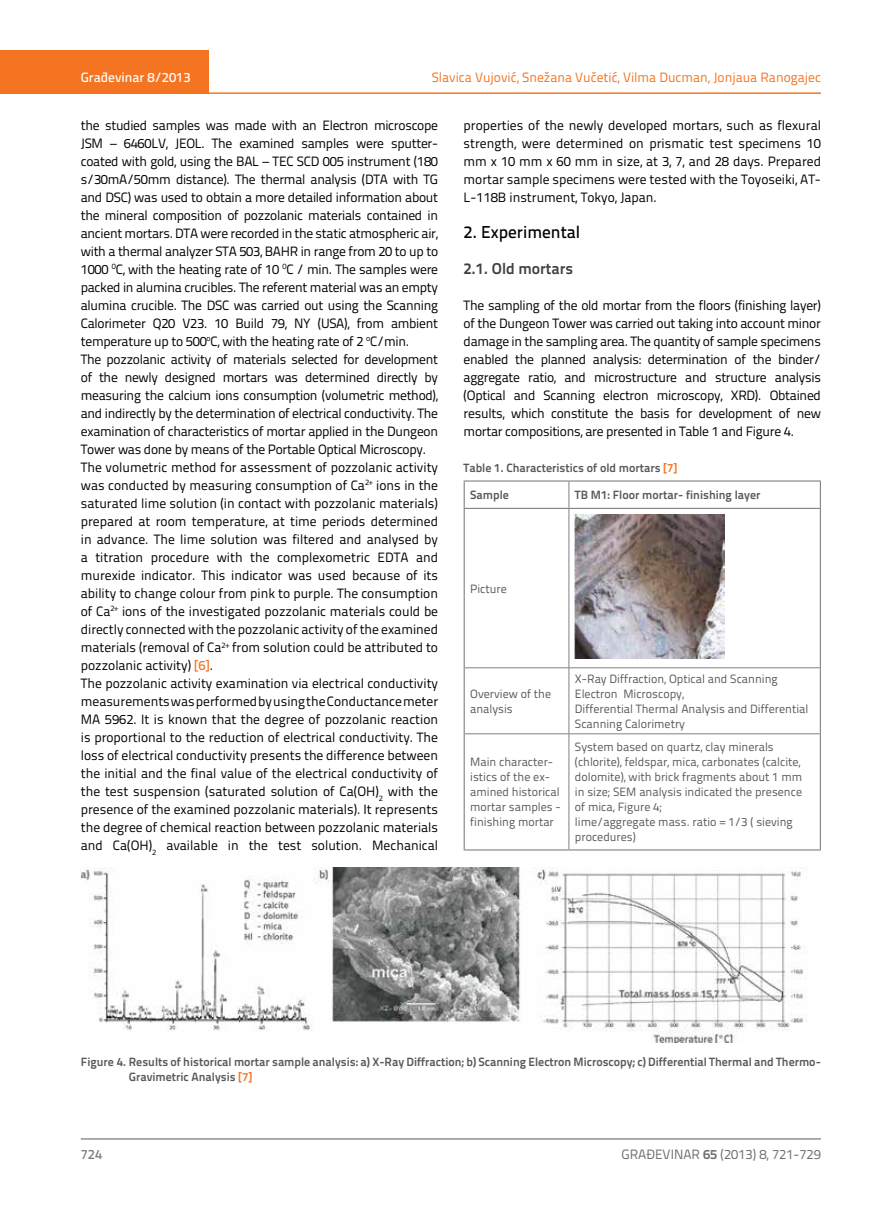
<style>
.page{position:relative;width:872px;height:1212px;background:#fff}
.page>*{position:absolute;margin:0;border:0;box-sizing:border-box;transform-origin:0 0}
.t1{font:500 17.25px "Titillium Text 22 L";color:#000}
.t2{font:700 15.75px "Titillium Text 22 L";color:#414042}
.t3{font:13.5px/18px "Titillium Text 22 L";color:#000;text-align:justify}
.t4{font:13.5px "Titillium Text 22 L";color:#f47421}
.t5{font:13.5px "Titillium Text 22 L";color:#6d6e71}
.t6{font:500 13.5px "Titillium Text 22 L";color:#fff}
.t7{font:500 13.5px "Titillium Text 22 L";color:#797a7d}
.t8{font:12px/15px "Titillium Text 22 L";color:#58595b}
.t9{font:700 12px/15px "Titillium Text 22 L";color:#58595b}
.s1{font-weight:500;color:#f47421}
.s2{color:#f47421}
.s3{font-weight:700}
</style>
<div class="page">
<div style="left:0;top:50px;width:208px;height:44px;background:#f47421"></div>
<hr style="left:0;top:92px;width:821px;height:2px;background:#f47421">
<hr style="left:81px;top:1139px;width:740px;height:1px;background:#58595b">
<svg style="left:568px;top:482px;width:1px;height:26px"></svg>
<hr style="left:568px;top:509px;width:1px;height:159px;background:#808285">
<hr style="left:465px;top:667px;width:104px;height:1px;background:#808285">
<hr style="left:569px;top:667px;width:251px;height:1px;background:#808285">
<hr style="left:568px;top:668px;width:1px;height:66px;background:#808285">
<hr style="left:465px;top:733px;width:104px;height:1px;background:#808285">
<hr style="left:569px;top:733px;width:251px;height:1px;background:#808285">
<hr style="left:568px;top:734px;width:1px;height:115px;background:#808285">
<hr style="left:463px;top:509px;width:2px;height:159px;background:#808285">
<hr style="left:820px;top:509px;width:1px;height:159px;background:#808285">
<hr style="left:463px;top:668px;width:2px;height:66px;background:#808285">
<hr style="left:820px;top:668px;width:1px;height:66px;background:#808285">
<hr style="left:463px;top:734px;width:2px;height:115px;background:#808285">
<hr style="left:820px;top:734px;width:1px;height:115px;background:#808285">
<hr style="left:463px;top:849px;width:106px;height:1px;background:#808285">
<hr style="left:569px;top:849px;width:252px;height:1px;background:#808285">
<hr style="left:463px;top:480px;width:106px;height:2px;background:#808285">
<hr style="left:463px;top:482px;width:2px;height:26px;background:#808285">
<hr style="left:569px;top:480px;width:252px;height:2px;background:#808285">
<svg style="left:820px;top:482px;width:1px;height:26px"></svg>
<hr style="left:463px;top:508px;width:106px;height:1px;background:#808285">
<hr style="left:569px;top:508px;width:252px;height:1px;background:#808285">
<img style="left:575px;top:514px;width:149px;height:144px">
<img style="left:81px;top:867px;width:726px;height:176px">
<p class="t4" style="left:432px;top:68px;width:391px">Slavica Vujović, Snežana Vučetić, Vilma Ducman, Jonjaua Ranogajec</p>
<p class="t3" style="left:81px;top:115px;width:359px;text-align:left">the studied samples was made with an Electron microscope JSM – 6460LV, JEOL. The examined samples were sputter&shy;coated with gold, using the BAL – TEC SCD 005 instrument (180 s/30mA/50mm distance). The thermal analysis (DTA with TG and DSC) was used to obtain a more detailed information about the mineral composition of pozzolanic materials contained in ancient mortars. DTA were recorded in the static atmospheric air, with a thermal analyzer STA 503, BAHR in range from 20 to up to 1000 <sup>0</sup>C, with the heating rate of 10 <sup>0</sup>C / min. The samples were packed in alumina crucibles. The referent material was an empty alumina crucible. The DSC was carried out using the Scanning Calorimeter Q20 V23. 10 Build 79, NY (USA), from ambient temperature up to 500<sup>o</sup>C, with the heating rate of 2 <sup>o</sup>C/min.<br>The pozzolanic activity of materials selected for development of the newly designed mortars was determined directly by measuring the calcium ions consumption (volumetric method), and indirectly by the determination of electrical conductivity. The examination of characteristics of mortar applied in the Dungeon Tower was done by means of the Portable Optical Microscopy.<br>The volumetric method for assessment of pozzolanic activity was conducted by measuring consumption of Ca<sup>2+</sup> ions in the saturated lime solution (in contact with pozzolanic materials) prepared at room temperature, at time periods determined in advance. The lime solution was filtered and analysed by a titration procedure with the complexometric EDTA and murexide indicator. This indicator was used because of its ability to change colour from pink to purple. The consumption of Ca<sup>2+</sup> ions of the investigated pozzolanic materials could be directly connected with the pozzolanic activity of the examined materials (removal of Ca<sup>2+</sup> from solution could be attributed to pozzolanic activity) <span class="s1">[6]</span>.<br>The pozzolanic activity examination via electrical conductivity measurements was performed by using the Conductance meter MA 5962. It is known that the degree of pozzolanic reaction is proportional to the reduction of electrical conductivity. The loss of electrical conductivity presents the difference between the initial and the final value of the electrical conductivity of the test suspension (saturated solution of Ca(OH)<sub>2</sub> with the presence of the examined pozzolanic materials). It represents the degree of chemical reaction between pozzolanic materials and Ca(OH)<sub>2</sub> available in the test solution. Mechanical</p>
<p class="t3" style="left:463px;top:115px;width:359px">properties of the newly developed mortars, such as flexural strength, were determined on prismatic test specimens 10 mm x 10 mm x 60 mm in size, at 3, 7, and 28 days. Prepared mortar sample specimens were tested with the Toyoseiki, AT-L-118B instrument, Tokyo, Japan.</p>
<p class="t6" style="left:81px;top:67px;width:111px">Građevinar 8/2013</p>
<p class="t1" style="left:463px;top:219px;width:118px">2. Experimental</p>
<p class="t2" style="left:463px;top:256px;width:111px">2.1. Old mortars</p>
<p class="t3" style="left:463px;top:295px;width:359px">The sampling of the old mortar from the floors (finishing layer) of the Dungeon Tower was carried out taking into account minor damage in the sampling area. The quantity of sample specimens enabled the planned analysis: determination of the binder/ aggregate ratio, and microstructure and structure analysis (Optical and Scanning electron microscopy, XRD). Obtained results, which constitute the basis for development of new mortar compositions, are presented in Table 1 and Figure 4.</p>
<p class="t9" style="left:463px;top:459px;width:215px">Table 1. Characteristics of old mortars <span class="s2">[7]</span></p>
<p class="t9" style="left:470px;top:487px;width:40px">Sample</p>
<p class="t9" style="left:575px;top:487px;width:187px">TB M1: Floor mortar- finishing layer</p>
<p class="t8" style="left:470px;top:580px;width:38px">Picture</p>
<p class="t8" style="left:575px;top:670px;width:235px">X-Ray Diffraction, Optical and Scanning Electron Microscopy,<br>Differential Thermal Analysis and Differential Scanning Calorimetry</p>
<p class="t8" style="left:470px;top:685px;width:82px">Overview of the analysis</p>
<p class="t8" style="left:575px;top:739px;width:229px">System based on quartz, clay minerals (chlorite), feldspar, mica, carbonates (calcite, dolomite), with brick fragments about 1 mm in size; SEM analysis indicated the presence of mica, Figure 4;<br>lime/aggregate mass. ratio = 1/3 ( sieving procedures)</p>
<p class="t8" style="left:470px;top:754px;width:92px">Main character&shy;istics of the ex&shy;amined historical mortar samples - finishing mortar</p>
<p class="t9" style="left:129px;top:1054px;width:693px;text-indent:-48px">Figure 4. Results of historical mortar sample analysis: a) X-Ray Diffraction; b) Scanning Electron Microscopy; c) Differential Thermal and Thermo-<br>Gravimetric Analysis <span class="s2">[7]</span></p>
<p class="t7" style="left:81px;top:1144px;width:23px">724</p>
<p class="t5" style="left:621px;top:1144px;width:201px">GRAĐEVINAR <span class="s3">65</span> (2013) 8, 721-729</p>
</div>
